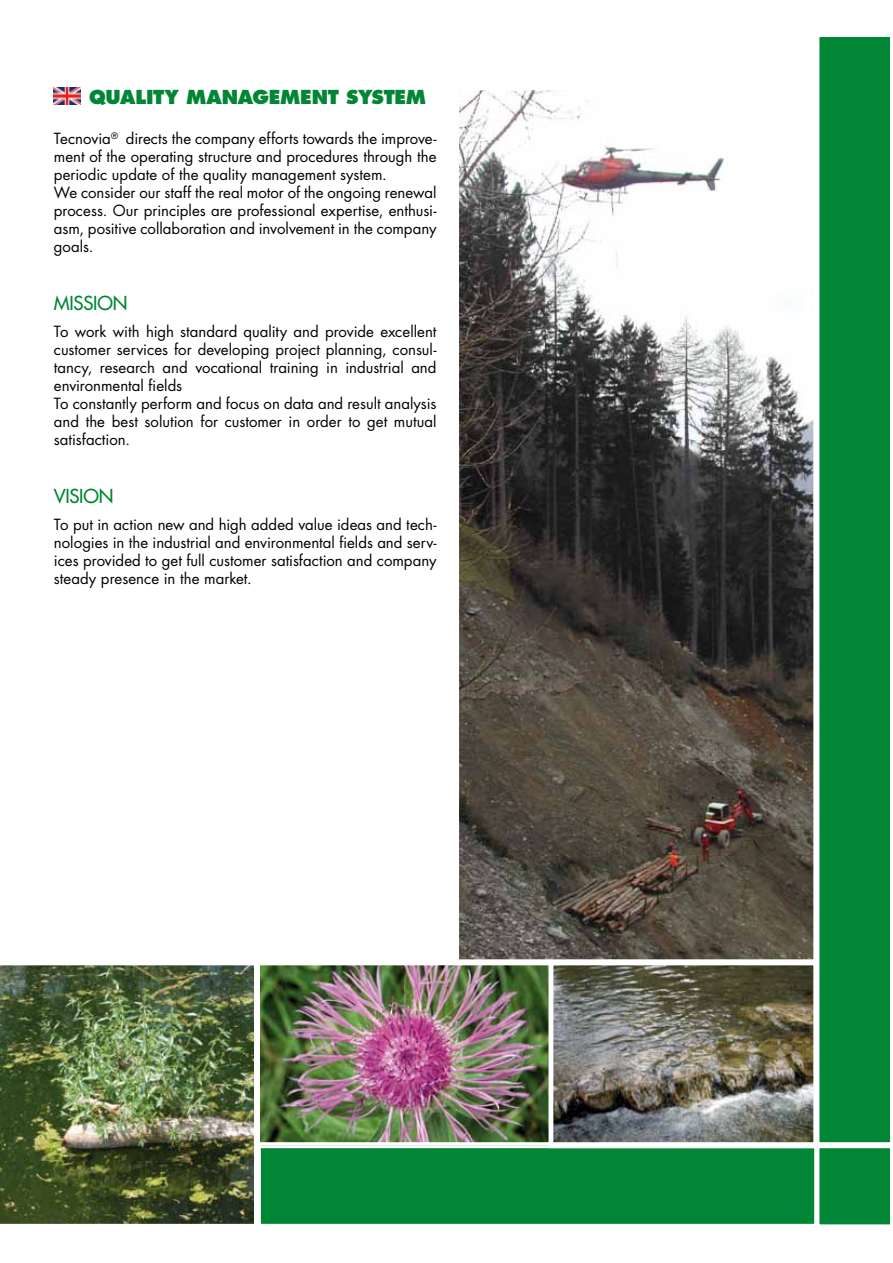
<style>
.page{position:relative;width:893px;height:1263px;background:#fff}
.page>*{position:absolute;margin:0;border:0;box-sizing:border-box;transform-origin:0 0}
.t1{font:800 18.75px "Futura Std";letter-spacing:-.015em;color:#008634}
.t2{font:500 18.75px "Futura Std";letter-spacing:-.015em;color:#008634}
.t3{font:15px/18px "Futura Std";color:#000}
</style>
<div class="page">
<div style="left:260px;top:1149px;width:555px;height:74px;background:#008634"></div>
<img style="left:54px;top:87px;width:27px;height:17px">
<div style="left:818px;top:1147px;width:73px;height:79px;background:#008634"></div>
<div style="left:816px;top:1145px;width:77px;height:82px;border:3px solid #fff"></div>
<div style="left:77px;top:1145px;width:742px;height:82px;border:3px solid #fff"></div>
<img style="left:0;top:965px;width:257px;height:262px">
<img style="left:261px;top:966px;width:286px;height:175px">
<div style="left:257px;top:962px;width:294px;height:183px;border:3px solid #fff"></div>
<img style="left:554px;top:966px;width:258px;height:175px">
<div style="left:550px;top:962px;width:266px;height:183px;border:3px solid #fff"></div>
<div style="left:818px;top:36px;width:73px;height:1108px;background:#008634"></div>
<div style="left:816px;top:34px;width:77px;height:1111px;border:3px solid #fff"></div>
<img style="left:460px;top:91px;width:352px;height:867px">
<div style="left:456px;top:87px;width:360px;height:875px;border:3px solid #fff"></div>
<p class="t1" style="left:89px;top:85px;width:339px">QUALITY MANAGEMENT SYSTEM</p>
<p class="t3" style="left:54px;top:129px;width:384px">Tecnovia<sup>®</sup> directs the company efforts towards the improve&shy;ment of the operating structure and procedures through the periodic update of the quality management system.<br>We consider our staff the real motor of the ongoing renewal process. Our principles are professional expertise, enthusi&shy;asm, positive collaboration and involvement in the company goals.</p>
<p class="t2" style="left:54px;top:291px;width:75px">MISSION</p>
<p class="t3" style="left:54px;top:322px;width:384px">To work with high standard quality and provide excellent customer services for developing project planning, consul&shy;tancy, research and vocational training in industrial and environmental fields<br>To constantly perform and focus on data and result analysis and the best solution for customer in order to get mutual satisfaction.</p>
<p class="t2" style="left:54px;top:484px;width:61px">VISION</p>
<p class="t3" style="left:54px;top:515px;width:384px;text-align:justify">To put in action new and high added value ideas and tech&shy;nologies in the industrial and environmental fields and serv&shy;ices provided to get full customer satisfaction and company steady presence in the market.</p>
</div>
